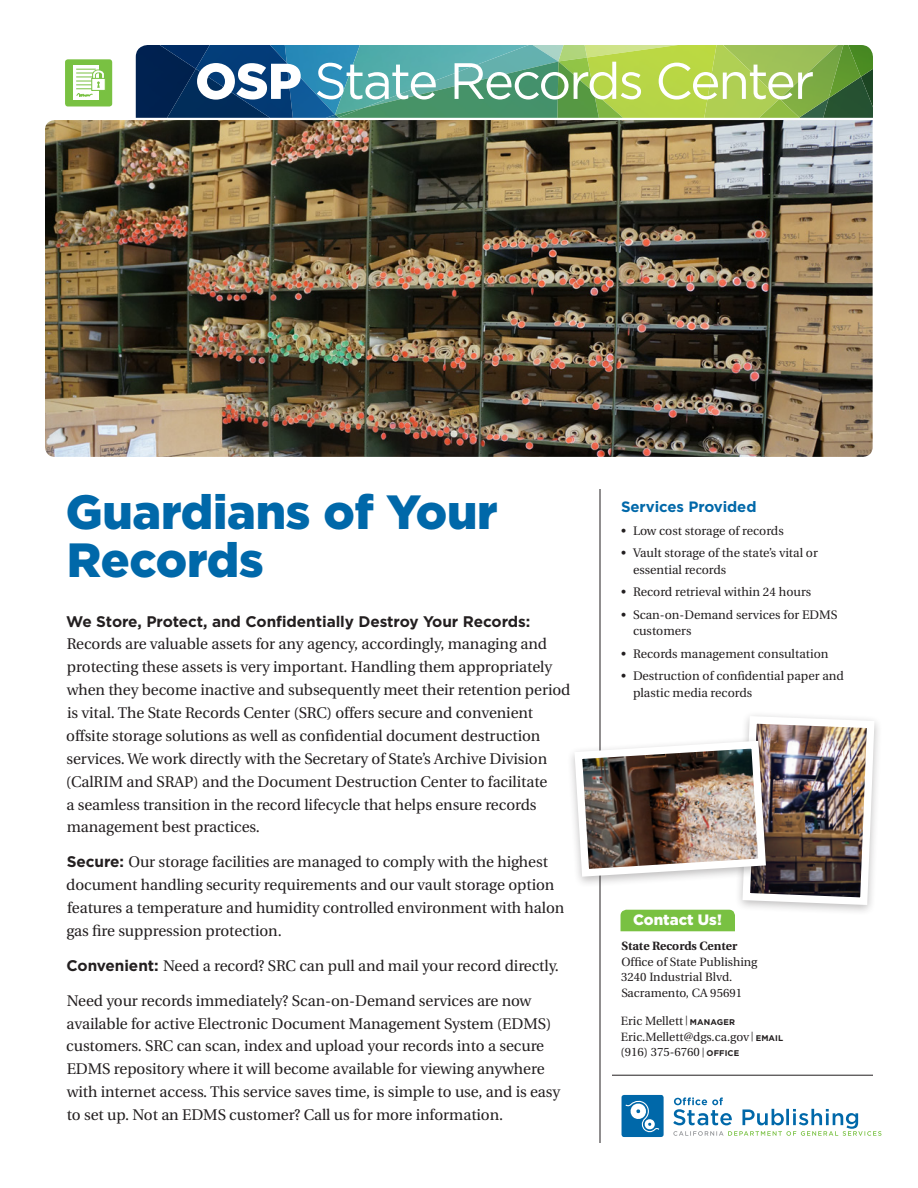
<style>
.page{position:relative;width:918px;height:1188px;background:#fff}
.page>*{position:absolute;margin:0;border:0;box-sizing:border-box;transform-origin:0 0}
.t1{font:51px "Gotham";letter-spacing:-.045em;color:#fff}
.t2{font:900 48px/48px "Gotham";letter-spacing:-.005em;color:#0068a9}
.t3{font:15.3px/23px "Utopia";letter-spacing:-.005em;color:#231f20}
.t4{font:700 15px "Gotham";letter-spacing:-.005em;color:#0068a9}
.t5{font:900 15px "Gotham";color:#fff}
.t6{font:12.3px/16.5px "Utopia";color:#231f20}
.t7{font:12px/15.8px "Utopia";color:#231f20}
.s1{font-weight:900;font-size:50.25px}
.s2{font-family:"Gotham";font-weight:700}
.s3{font-weight:700}
.s4{font-size:9.75px}
.s5{font-family:"Gotham";font-weight:700;font-size:8.25px}
</style>
<div class="page">
<img style="left:717px;top:45px;width:112px;height:73px">
<img style="left:587px;top:45px;width:130px;height:73px">
<img style="left:599px;top:92px;width:24px;height:26px">
<img style="left:759px;top:98px;width:64px;height:20px">
<img style="left:823px;top:77px;width:50px;height:41px">
<img style="left:829px;top:45px;width:32px;height:53px">
<img style="left:861px;top:77px;width:12px;height:30px">
<img style="left:848px;top:45px;width:25px;height:32px">
<img style="left:558px;top:45px;width:29px;height:13px">
<img style="left:529px;top:45px;width:29px;height:16px">
<img style="left:558px;top:58px;width:36px;height:3px">
<img style="left:339px;top:61px;width:260px;height:57px">
<img style="left:136px;top:45px;width:151px;height:73px">
<img style="left:167px;top:69px;width:103px;height:49px">
<img style="left:285px;top:45px;width:50px;height:70px">
<img style="left:335px;top:45px;width:194px;height:70px">
<img style="left:335px;top:108px;width:28px;height:9px">
<img style="left:287px;top:63px;width:48px;height:55px">
<svg style="left:326px;top:115px;width:13px;height:3px"></svg>
<img style="left:270px;top:45px;width:17px;height:18px">
<img style="left:160px;top:45px;width:50px;height:24px">
<hr style="left:612px;top:1075px;width:261px;height:1px;background:#231f20">
<svg style="left:673px;top:1097px;width:209px;height:39px"></svg>
<div style="left:622px;top:1095px;width:42px;height:42px;background:#0068a9;border-radius:3px"></div>
<svg style="left:625px;top:1100px;width:35px;height:33px"></svg>
<hr style="left:600px;top:489px;width:1px;height:654px;background:#231f20">
<div style="left:65px;top:59px;width:47px;height:47px;background:#79c142;border-radius:3px"></div>
<div style="left:73px;top:66px;width:26px;height:34px;background:#fff"></div>
<svg style="left:76px;top:68px;width:30px;height:29px"></svg>
<img style="left:571px;top:712px;width:307px;height:219px">
<img style="left:45px;top:120px;width:828px;height:337px">
<h1 class="t1" style="left:195px;top:53px;width:621px"><span class="s1">OSP</span> State Records Center</h1>
<h2 class="t2" style="left:66px;top:486px;width:434px">Guardians of Your<br>Records</h2>
<p class="t3" style="left:66px;top:610px;width:506px"><span class="s2">We Store, Protect, and Confidentially Destroy Your Records:<br></span>Records are valuable assets for any agency, accordingly, managing and protecting these assets is very important. Handling them appropriately when they become inactive and subsequently meet their retention period is vital. The State Records Center (SRC) offers secure and convenient offsite storage solutions as well as confidential document destruction services. We work directly with the Secretary of State’s Archive Division (CalRIM and SRAP) and the Document Destruction Center to facilitate<br>a seamless transition in the record lifecycle that helps ensure records management best practices.</p>
<p class="t3" style="left:66px;top:851px;width:500px"><span class="s2">Secure:</span> Our storage facilities are managed to comply with the highest document handling security requirements and our vault storage option features a temperature and humidity controlled environment with halon gas fire suppression protection.</p>
<p class="t3" style="left:66px;top:954px;width:494px"><span class="s2">Convenient:</span> Need a record? SRC can pull and mail your record directly.</p>
<p class="t3" style="left:66px;top:989px;width:496px">Need your records immediately? Scan-on-Demand services are now available for active Electronic Document Management System (EDMS) customers. SRC can scan, index and upload your records into a secure EDMS repository where it will become available for viewing anywhere with internet access. This service saves time, is simple to use, and is easy to set up. Not an EDMS customer? Call us for more information.</p>
<p class="t4" style="left:621px;top:498px;width:137px">Services Provided</p>
<p class="t6" style="left:621px;top:523px;width:164px">• Low cost storage of records</p>
<p class="t6" style="left:633px;top:545px;width:186px;text-indent:-12px">• Vault storage of the state’s vital or essential records</p>
<p class="t6" style="left:621px;top:584px;width:192px">• Record retrieval within 24 hours</p>
<p class="t6" style="left:633px;top:607px;width:206px;text-indent:-12px">• Scan-on-Demand services for EDMS customers</p>
<p class="t6" style="left:621px;top:646px;width:209px">• Records management consultation</p>
<p class="t6" style="left:633px;top:668px;width:212px;text-indent:-12px">• Destruction of confidential paper and plastic media records</p>
<h3 class="t5" style="left:633px;top:911px;width:90px">Contact Us!</h3>
<p class="t7" style="left:621px;top:938px;width:138px"><span class="s3">State Records Center<br></span>Office of State Publishing<br>3240 Industrial Blvd.<br>Sacramento, CA 95691</p>
<p class="t7" style="left:621px;top:1013px;width:164px">Eric Mellett <span class="s4">|</span> <span class="s5">MANAGER<br></span>Eric.Mellett@dgs.ca.gov <span class="s4">|</span> <span class="s5">EMAIL </span>(916) 375-6760 <span class="s4">|</span> <span class="s5">OFFICE</span></p>
</div>
